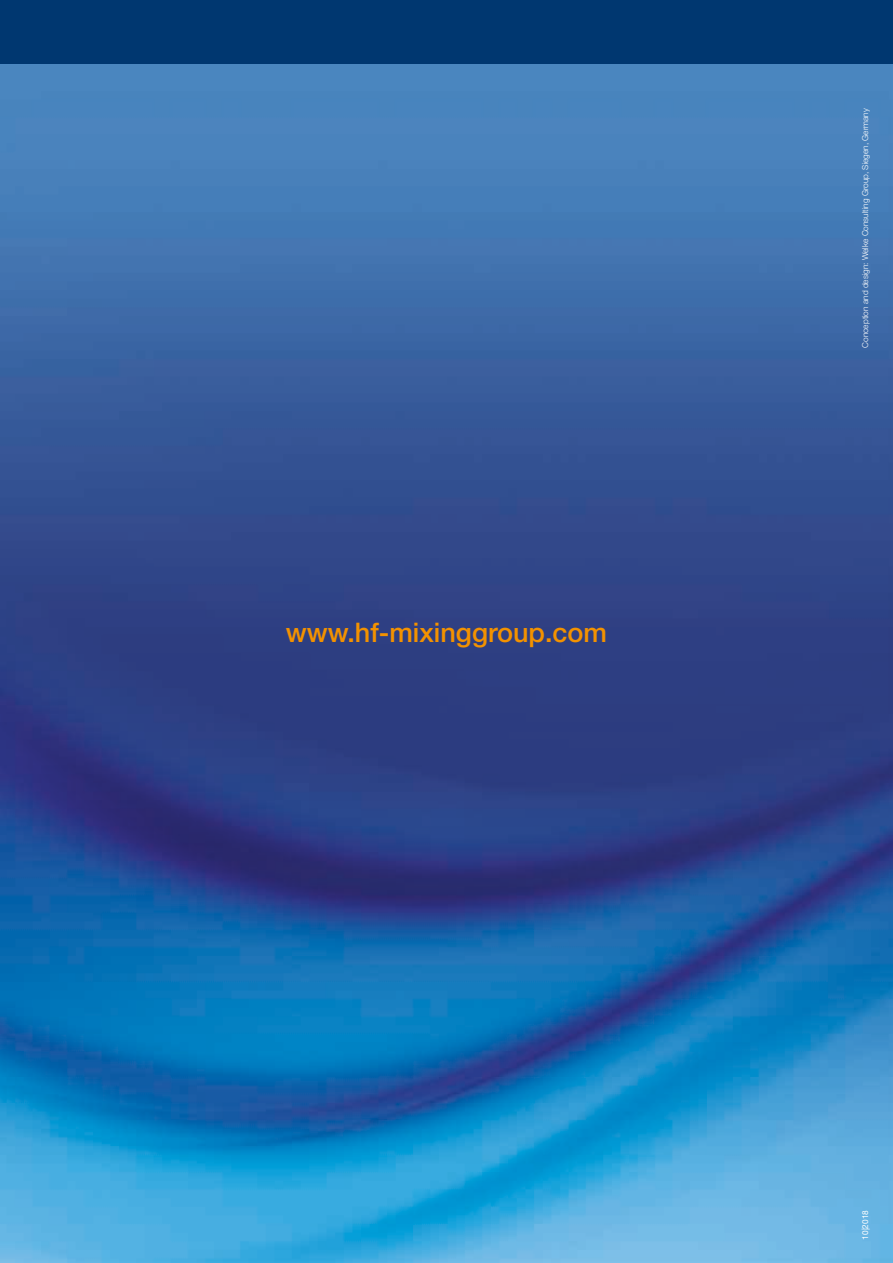
<style>
.page{position:relative;width:893px;height:1263px;background:#fff}
.page>*{position:absolute;margin:0;border:0;box-sizing:border-box;transform-origin:0 0}
.t1{font:500 27px "Helvetica Neue LT Std";color:#f39200}
.t2{font:300 8.25px "Helvetica Neue LT Pro";color:#fff}
.t3{font:8.25px "Helvetica Neue LT Pro";color:#fff}
</style>
<div class="page">
<img style="left:0;top:64px;width:893px;height:1199px">
<div style="left:0;top:0;width:893px;height:64px;background:#003770"></div>
<h1 class="t1" style="left:286px;top:616px;width:323px">www.hf-mixinggroup.com</h1>
<p class="t2" style="left:860px;top:348px;width:241px;rotate:-90deg">Conception and design: Welke Consulting Group, Siegen, Germany</p>
<p class="t3" style="left:860px;top:1239px;width:31px;rotate:-90deg">10|2018</p>
</div>
